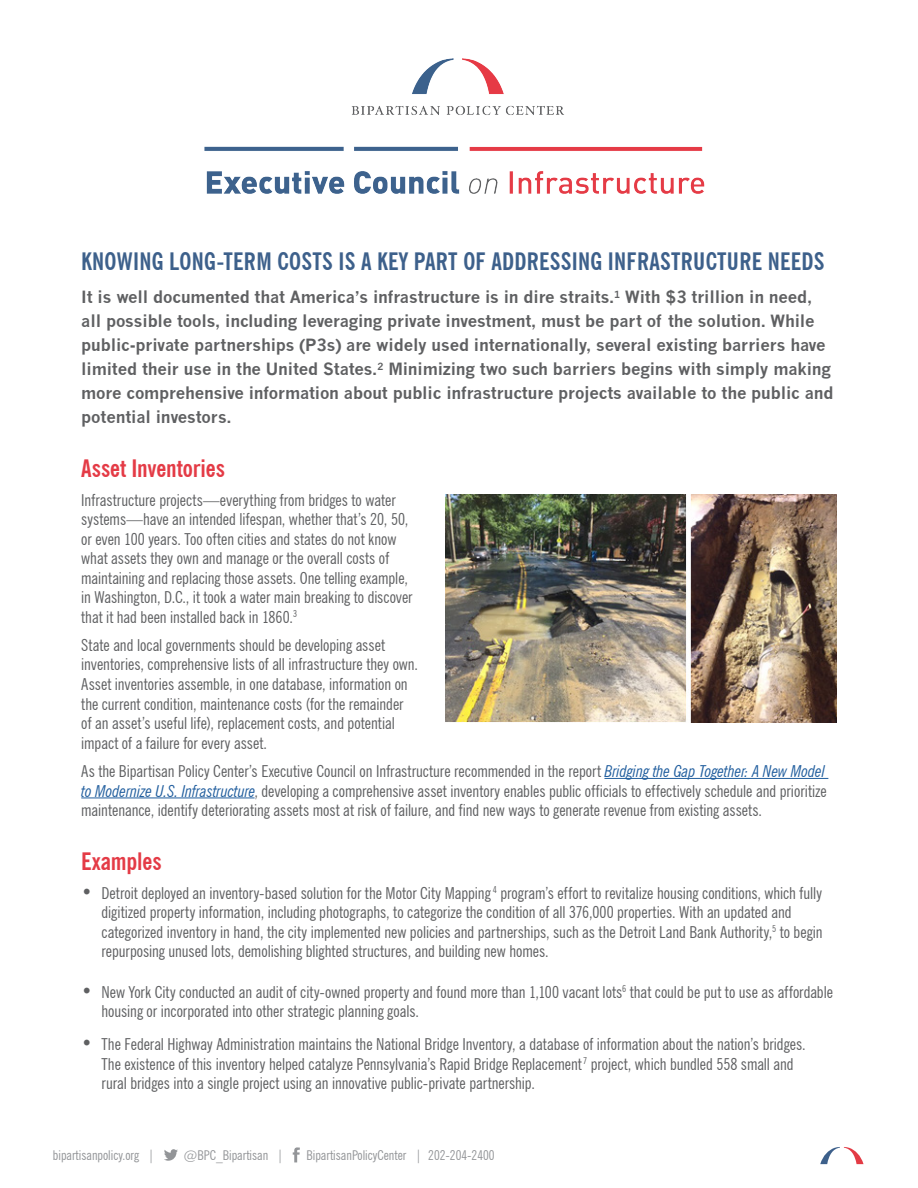
<style>
.page{position:relative;width:918px;height:1188px;background:#fff}
.page>*{position:absolute;margin:0;border:0;box-sizing:border-box;transform-origin:0 0}
.t1{font:700 condensed 24px "News Gothic BT";letter-spacing:.01em;color:#3d608b}
.t2{font:700 condensed 24px "News Gothic BT";letter-spacing:-.005em;color:#e43b46}
.t3{font:condensed 16.5px/19.5px "News Gothic BT";color:#5f6062}
.t4{font:700 16.5px/24px "News Gothic";letter-spacing:-.01em;color:#5f6062}
.t5{font:condensed 13.5px "News Gothic BT";color:#939598}
.s1{font-style:italic;color:#215e9e}
.s2{font-size:19.5px}
</style>
<div class="page">
<svg style="left:164px;top:1149px;width:14px;height:12px"></svg>
<svg style="left:293px;top:1147px;width:7px;height:15px"></svg>
<svg style="left:820px;top:1147px;width:44px;height:17px"></svg>
<hr style="left:604px;top:778px;width:224px;height:1px;background:#215e9e">
<hr style="left:81px;top:798px;width:174px;height:1px;background:#215e9e">
<img style="left:204px;top:58px;width:501px;height:136px">
<img style="left:446px;top:494px;width:391px;height:228px">
<h1 class="t1" style="left:81px;top:247px;width:745px">KNOWING LONG-TERM COSTS IS A KEY PART OF ADDRESSING INFRASTRUCTURE NEEDS</h1>
<p class="t4" style="left:81px;top:285px;width:754px">It is well documented that America’s infrastructure is in dire straits.<sup>1</sup> With $3 trillion in need, all possible tools, including leveraging private investment, must be part of the solution. While public-private partnerships (P3s) are widely used internationally, several existing barriers have limited their use in the United States.<sup>2</sup> Minimizing two such barriers begins with simply making more comprehensive information about public infrastructure projects available to the public and potential investors.</p>
<h1 class="t2" style="left:81px;top:454px;width:145px">Asset Inventories</h1>
<p class="t3" style="left:81px;top:490px;width:333px">Infrastructure projects—everything from bridges to water systems—have an intended lifespan, whether that’s 20, 50, or even 100 years. Too often cities and states do not know what assets they own and manage or the overall costs of maintaining and replacing those assets. One telling example, in Washington, D.C., it took a water main breaking to discover that it had been installed back in 1860.<sup>3</sup></p>
<p class="t3" style="left:81px;top:635px;width:338px">State and local governments should be developing asset inventories, comprehensive lists of all infrastructure they own.<br>Asset inventories assemble, in one database, information on the current condition, maintenance costs (for the remainder<br>of an asset’s useful life), replacement costs, and potential impact of a failure for every asset.</p>
<p class="t3" style="left:81px;top:761px;width:747px;text-align:justify">As the Bipartisan Policy Center’s Executive Council on Infrastructure recommended in the report <span class="s1">Bridging the Gap Together: A New Model to Modernize U.S. Infrastructure</span>, developing a comprehensive asset inventory enables public officials to effectively schedule and prioritize maintenance, identify deteriorating assets most at risk of failure, and find new ways to generate revenue from existing assets.</p>
<h1 class="t2" style="left:81px;top:847px;width:82px">Examples</h1>
<p class="t3" style="left:102px;top:883px;width:723px;text-indent:-20px"><span class="s2">•</span> Detroit deployed an inventory-based solution for the Motor City Mapping <sup>4</sup> program’s effort to revitalize housing conditions, which fully digitized property information, including photographs, to categorize the condition of all 376,000 properties. With an updated and categorized inventory in hand, the city implemented new policies and partnerships, such as the Detroit Land Bank Authority,<sup>5</sup> to begin repurposing unused lots, demolishing blighted structures, and building new homes.</p>
<p class="t3" style="left:102px;top:982px;width:733px;text-indent:-20px"><span class="s2">•</span> New York City conducted an audit of city-owned property and found more than 1,100 vacant lots<sup>6</sup> that could be put to use as affordable housing or incorporated into other strategic planning goals.</p>
<p class="t3" style="left:102px;top:1034px;width:706px;text-indent:-20px"><span class="s2">•</span> The Federal Highway Administration maintains the National Bridge Inventory, a database of information about the nation’s bridges.<br>The existence of this inventory helped catalyze Pennsylvania’s Rapid Bridge Replacement <sup>7</sup> project, which bundled 558 small and rural bridges into a single project using an innovative public-private partnership.</p>
<p class="t5" style="left:53px;top:1147px;width:103px">bipartisanpolicy.org |</p>
<p class="t5" style="left:184px;top:1147px;width:101px">@BPC_Bipartisan |</p>
<p class="t5" style="left:306px;top:1147px;width:190px">BipartisanPolicyCenter | 202-204-2400</p>
</div>
